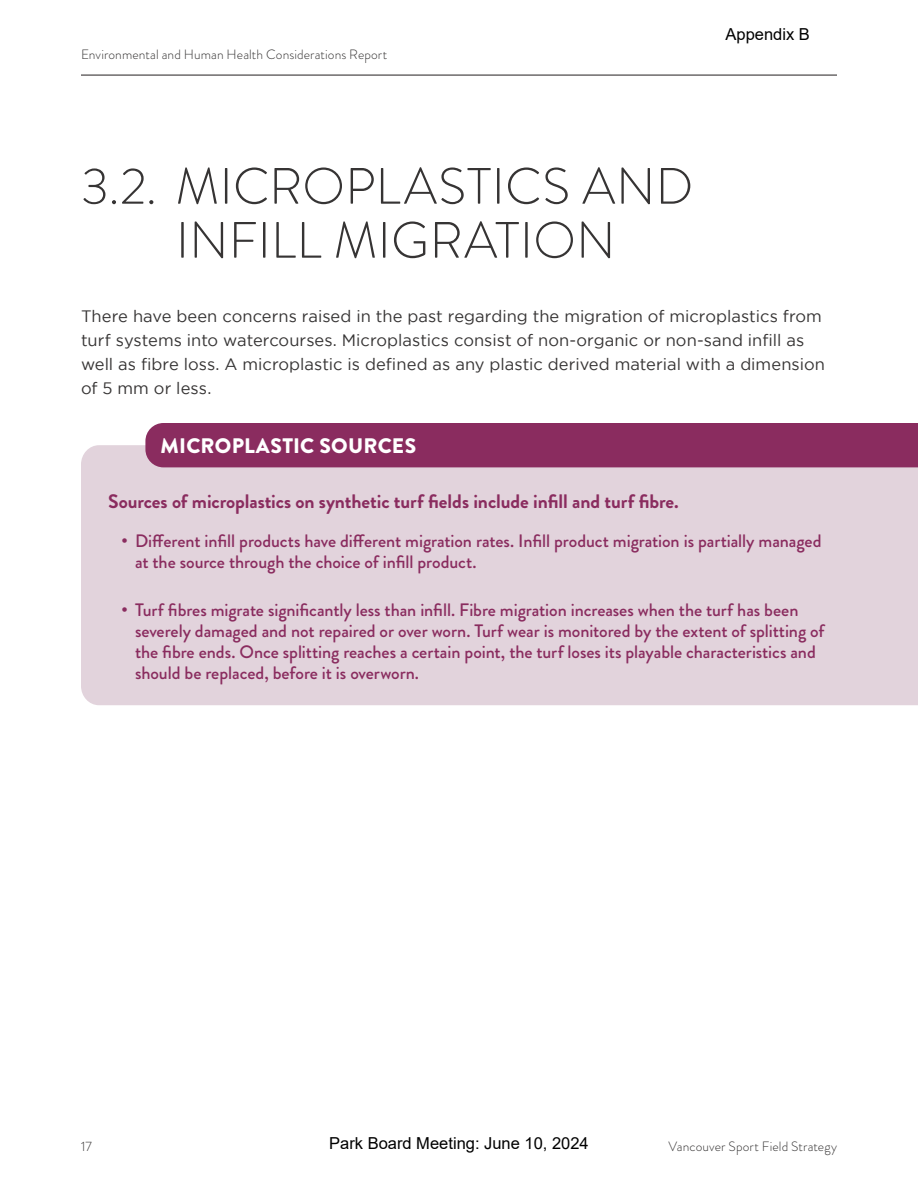
<style>
.page{position:relative;width:918px;height:1188px;background:#fff}
.page>*{position:absolute;margin:0;border:0;box-sizing:border-box;transform-origin:0 0}
.Heading_1{font:300 51px/54px "Brandon Grotesque";letter-spacing:.005em;color:#363434;text-align:center}
.Call_Out_Box_Heading{font:900 21px "Brandon Grotesque";letter-spacing:.01em;color:#fff}
.Call_Out_Box_Text_Large{font:700 19.5px "Brandon Grotesque";letter-spacing:-.005em;color:#8a2c5f}
.t1{font:500 18px/21px "Brandon Grotesque";letter-spacing:-.005em;color:#8a2c5f}
.Body_Copy{font:16.5px/24px "Gotham";color:#363434}
.t2{font:16.5px "Arial";color:#000}
.t3{font:300 13.5px "Brandon Grotesque";letter-spacing:.01em;color:#363434}
.s1{font-family:"Arial";font-weight:400}
</style>
<div class="page">
<hr style="left:81px;top:75px;width:756px;height:1px;background:#231f20">
<div style="left:81px;top:445px;width:837px;height:260px;background:#e2d3dc"></div>
<div style="left:145px;top:423px;width:773px;height:44px;background:#8a2c5f"></div>
<p class="t3" style="left:81px;top:46px;width:308px">Environmental and Human Health Considerations Report</p>
<p class="t2" style="left:726px;top:23px;width:86px">Appendix B</p>
<p class="Heading_1" style="left:81px;top:159px;width:614px">3.2. MICROPLASTICS AND<br>INFILL MIGRATION</p>
<p class="Body_Copy" style="left:81px;top:304px;width:745px">There have been concerns raised in the past regarding the migration of microplastics from turf systems into watercourses. Microplastics consist of non-organic or non-sand infill as well as fibre loss. A microplastic is defined as any plastic derived material with a dimension of 5 mm or less.</p>
<p class="Call_Out_Box_Heading" style="left:161px;top:430px;width:257px">MICROPLASTIC SOURCES</p>
<p class="Call_Out_Box_Text_Large" style="left:108px;top:488px;width:572px">Sources of microplastics on synthetic turf fields include infill and turf fibre.</p>
<p class="t1" style="left:135px;top:530px;width:688px;text-indent:-14px"><span class="s1">•</span> Different infill products have different migration rates. Infill product migration is partially managed at the source through the choice of infill product.</p>
<p class="t1" style="left:135px;top:599px;width:691px;text-indent:-14px"><span class="s1">•</span> Turf fibres migrate significantly less than infill. Fibre migration increases when the turf has been severely damaged and not repaired or over worn. Turf wear is monitored by the extent of splitting of the fibre ends. Once splitting reaches a certain point, the turf loses its playable characteristics and should be replaced, before it is overworn.</p>
<p class="t2" style="left:329px;top:1132px;width:261px">Park Board Meeting: June 10, 2024</p>
<p class="t3" style="left:81px;top:1137px;width:12px">17</p>
<p class="t3" style="left:669px;top:1137px;width:170px">Vancouver Sport Field Strategy</p>
</div>
